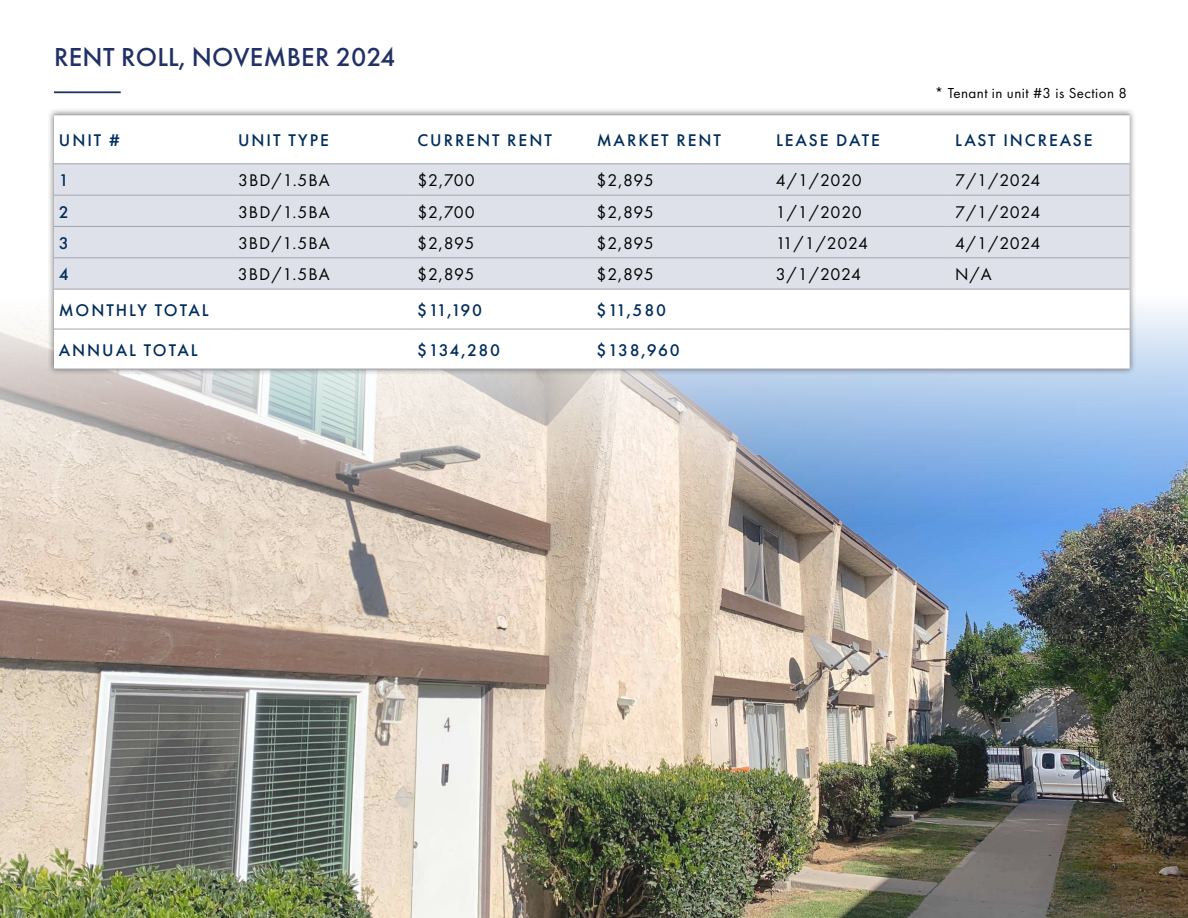
<style>
.page{position:relative;width:1188px;height:918px;background:#fff}
.page>*{position:absolute;margin:0;border:0;box-sizing:border-box;transform-origin:0 0}
.t1{font:500 27px "Futura PT";letter-spacing:.01em;color:#213165}
.t2{font:17.55px "Futura PT";letter-spacing:.025em;color:#000}
.t3{font:500 17.55px "Futura PT";letter-spacing:.11em;color:#002d5b}
.t4{font:15px "Futura PT";letter-spacing:.03em;color:#000}
</style>
<div class="page">
<img style="left:0;top:306px;width:1188px;height:612px">
<hr style="left:54px;top:91px;width:67px;height:2px;background:#213165">
<div style="left:47px;top:108px;width:1089px;height:268px;background:#000;opacity:.5"></div>
<svg style="left:54px;top:116px;width:1076px;height:253px"></svg>
<div style="left:54px;top:165px;width:1076px;height:124px;background:#dfe1ea"></div>
<hr style="left:54px;top:115px;width:179px;height:1px;background:#a5a5af">
<hr style="left:233px;top:115px;width:180px;height:1px;background:#a5a5af">
<hr style="left:413px;top:115px;width:179px;height:1px;background:#a5a5af">
<hr style="left:592px;top:115px;width:179px;height:1px;background:#a5a5af">
<hr style="left:771px;top:115px;width:179px;height:1px;background:#a5a5af">
<hr style="left:950px;top:115px;width:180px;height:1px;background:#a5a5af">
<hr style="left:54px;top:164px;width:179px;height:1px;background:#a5a5af">
<hr style="left:233px;top:164px;width:180px;height:1px;background:#a5a5af">
<hr style="left:413px;top:164px;width:179px;height:1px;background:#a5a5af">
<hr style="left:592px;top:164px;width:179px;height:1px;background:#a5a5af">
<hr style="left:771px;top:164px;width:179px;height:1px;background:#a5a5af">
<hr style="left:950px;top:164px;width:180px;height:1px;background:#a5a5af">
<hr style="left:54px;top:195px;width:179px;height:1px;background:#a5a5af">
<hr style="left:233px;top:195px;width:180px;height:1px;background:#a5a5af">
<hr style="left:413px;top:195px;width:179px;height:1px;background:#a5a5af">
<hr style="left:592px;top:195px;width:179px;height:1px;background:#a5a5af">
<hr style="left:771px;top:195px;width:179px;height:1px;background:#a5a5af">
<hr style="left:950px;top:195px;width:180px;height:1px;background:#a5a5af">
<hr style="left:54px;top:226px;width:179px;height:1px;background:#a5a5af">
<hr style="left:233px;top:226px;width:180px;height:1px;background:#a5a5af">
<hr style="left:413px;top:226px;width:179px;height:1px;background:#a5a5af">
<hr style="left:592px;top:226px;width:179px;height:1px;background:#a5a5af">
<hr style="left:771px;top:226px;width:179px;height:1px;background:#a5a5af">
<hr style="left:950px;top:226px;width:180px;height:1px;background:#a5a5af">
<hr style="left:54px;top:257px;width:179px;height:1px;background:#a5a5af">
<hr style="left:233px;top:257px;width:180px;height:1px;background:#a5a5af">
<hr style="left:413px;top:257px;width:179px;height:1px;background:#a5a5af">
<hr style="left:592px;top:257px;width:179px;height:1px;background:#a5a5af">
<hr style="left:771px;top:257px;width:179px;height:1px;background:#a5a5af">
<hr style="left:950px;top:257px;width:180px;height:1px;background:#a5a5af">
<hr style="left:54px;top:289px;width:179px;height:1px;background:#a5a5af">
<hr style="left:233px;top:289px;width:180px;height:1px;background:#a5a5af">
<hr style="left:413px;top:289px;width:179px;height:1px;background:#a5a5af">
<hr style="left:592px;top:289px;width:179px;height:1px;background:#a5a5af">
<hr style="left:771px;top:289px;width:179px;height:1px;background:#a5a5af">
<hr style="left:950px;top:289px;width:180px;height:1px;background:#a5a5af">
<hr style="left:54px;top:329px;width:179px;height:1px;background:#a5a5af">
<hr style="left:233px;top:329px;width:180px;height:1px;background:#a5a5af">
<hr style="left:413px;top:329px;width:179px;height:1px;background:#a5a5af">
<hr style="left:592px;top:329px;width:179px;height:1px;background:#a5a5af">
<hr style="left:771px;top:329px;width:179px;height:1px;background:#a5a5af">
<hr style="left:950px;top:329px;width:180px;height:1px;background:#a5a5af">
<hr style="left:54px;top:369px;width:179px;height:1px;background:#a5a5af">
<hr style="left:233px;top:369px;width:180px;height:1px;background:#a5a5af">
<hr style="left:413px;top:369px;width:179px;height:1px;background:#a5a5af">
<hr style="left:592px;top:369px;width:179px;height:1px;background:#a5a5af">
<hr style="left:771px;top:369px;width:179px;height:1px;background:#a5a5af">
<hr style="left:950px;top:369px;width:180px;height:1px;background:#a5a5af">
<h1 class="t1" style="left:54px;top:40px;width:343px">RENT ROLL, NOVEMBER 2024</h1>
<p class="t4" style="left:935px;top:84px;width:194px">* Tenant in unit #3 is Section 8</p>
<p class="t3" style="left:59px;top:130px;width:62px">UNIT #</p>
<p class="t3" style="left:238px;top:130px;width:92px">UNIT TYPE</p>
<p class="t3" style="left:417px;top:130px;width:136px">CURRENT RENT</p>
<p class="t3" style="left:597px;top:130px;width:126px">MARKET RENT</p>
<p class="t3" style="left:776px;top:130px;width:106px">LEASE DATE</p>
<p class="t3" style="left:955px;top:130px;width:139px">LAST INCREASE</p>
<p class="t3" style="left:59px;top:170px;width:11px">1</p>
<p class="t2" style="left:238px;top:170px;width:93px">3BD/1.5BA</p>
<p class="t2" style="left:417px;top:170px;width:59px">$2,700</p>
<p class="t2" style="left:597px;top:170px;width:59px">$2,895</p>
<p class="t2" style="left:776px;top:170px;width:87px">4/1/2020</p>
<p class="t2" style="left:955px;top:170px;width:87px">7/1/2024</p>
<p class="t3" style="left:59px;top:201px;width:11px">2</p>
<p class="t2" style="left:238px;top:201px;width:93px">3BD/1.5BA</p>
<p class="t2" style="left:417px;top:201px;width:59px">$2,700</p>
<p class="t2" style="left:597px;top:201px;width:59px">$2,895</p>
<p class="t2" style="left:776px;top:201px;width:87px">1/1/2020</p>
<p class="t2" style="left:955px;top:201px;width:87px">7/1/2024</p>
<p class="t3" style="left:59px;top:232px;width:11px">3</p>
<p class="t2" style="left:238px;top:233px;width:93px">3BD/1.5BA</p>
<p class="t2" style="left:417px;top:233px;width:59px">$2,895</p>
<p class="t2" style="left:597px;top:233px;width:59px">$2,895</p>
<p class="t2" style="left:776px;top:233px;width:94px">11/1/2024</p>
<p class="t2" style="left:955px;top:233px;width:87px">4/1/2024</p>
<p class="t3" style="left:59px;top:264px;width:11px">4</p>
<p class="t2" style="left:238px;top:264px;width:93px">3BD/1.5BA</p>
<p class="t2" style="left:417px;top:264px;width:59px">$2,895</p>
<p class="t2" style="left:597px;top:264px;width:59px">$2,895</p>
<p class="t2" style="left:776px;top:264px;width:87px">3/1/2024</p>
<p class="t2" style="left:955px;top:264px;width:38px">N/A</p>
<p class="t3" style="left:59px;top:299px;width:152px">MONTHLY TOTAL</p>
<p class="t3" style="left:417px;top:299px;width:66px">$11,190</p>
<p class="t3" style="left:597px;top:299px;width:71px">$11,580</p>
<p class="t3" style="left:59px;top:339px;width:141px">ANNUAL TOTAL</p>
<p class="t3" style="left:417px;top:339px;width:84px">$134,280</p>
<p class="t3" style="left:597px;top:339px;width:85px">$138,960</p>
</div>
